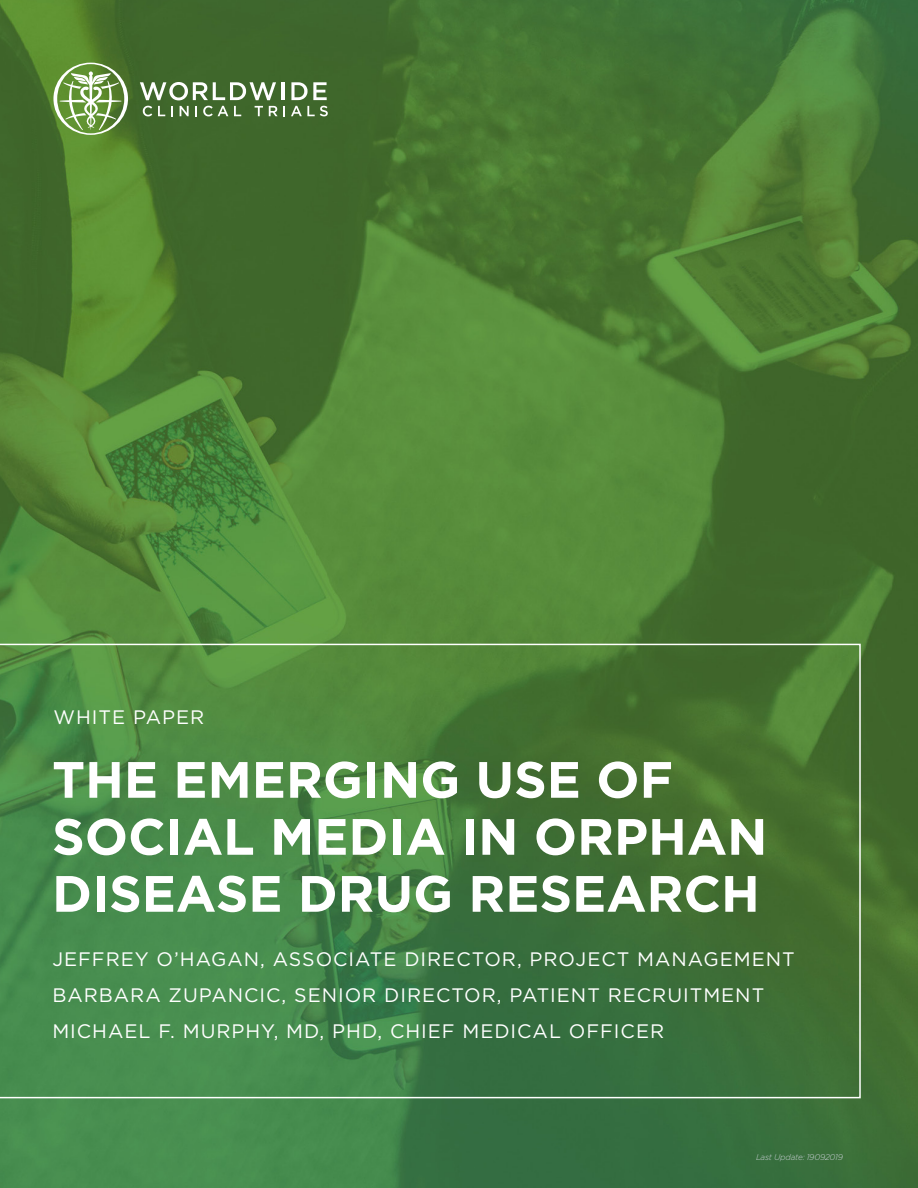
<style>
.page{position:relative;width:918px;height:1188px;background:#fff}
.page>*{position:absolute;margin:0;border:0;box-sizing:border-box;transform-origin:0 0}
.t1{font:700 51px/57px "Gotham";color:#fff}
.t2{font:19.5px "Gotham";letter-spacing:.05em;color:#fff}
.t3{font:italic 300 8.25px "Gotham";letter-spacing:-.025em;color:#c9d0d5}
</style>
<div class="page">
<img style="left:0;top:0;width:918px;height:1188px">
<svg style="left:0;top:644px;width:861px;height:454px;background:#467e40"></svg>
<svg style="left:53px;top:63px;width:75px;height:72px"></svg>
<svg style="left:140px;top:82px;width:136px;height:18px"></svg>
<hr style="left:282px;top:82px;width:3px;height:18px;background:#fff">
<svg style="left:291px;top:82px;width:36px;height:18px"></svg>
<svg style="left:143px;top:106px;width:9px;height:10px"></svg>
<svg style="left:158px;top:106px;width:7px;height:10px"></svg>
<svg style="left:171px;top:106px;width:2px;height:10px"></svg>
<svg style="left:180px;top:106px;width:9px;height:10px"></svg>
<svg style="left:195px;top:106px;width:2px;height:10px"></svg>
<svg style="left:203px;top:106px;width:25px;height:10px"></svg>
<svg style="left:234px;top:106px;width:7px;height:10px"></svg>
<svg style="left:255px;top:106px;width:8px;height:10px"></svg>
<svg style="left:269px;top:106px;width:16px;height:10px"></svg>
<svg style="left:291px;top:106px;width:37px;height:10px"></svg>
<p class="t2" style="left:54px;top:705px;width:152px">WHITE PAPER</p>
<p class="t1" style="left:52px;top:751px;width:717px">THE EMERGING USE OF<br>SOCIAL MEDIA IN ORPHAN<br>DISEASE DRUG RESEARCH</p>
<p class="t2" style="left:52px;top:947px;width:744px">JEFFREY O’HAGAN, ASSOCIATE DIRECTOR, PROJECT MANAGEMENT</p>
<p class="t2" style="left:52px;top:983px;width:713px">BARBARA ZUPANCIC, SENIOR DIRECTOR, PATIENT RECRUITMENT</p>
<p class="t2" style="left:52px;top:1019px;width:613px">MICHAEL F. MURPHY, MD, PHD, CHIEF MEDICAL OFFICER</p>
<p class="t3" style="left:756px;top:1152px;width:89px">Last Update: 19092019</p>
</div>
